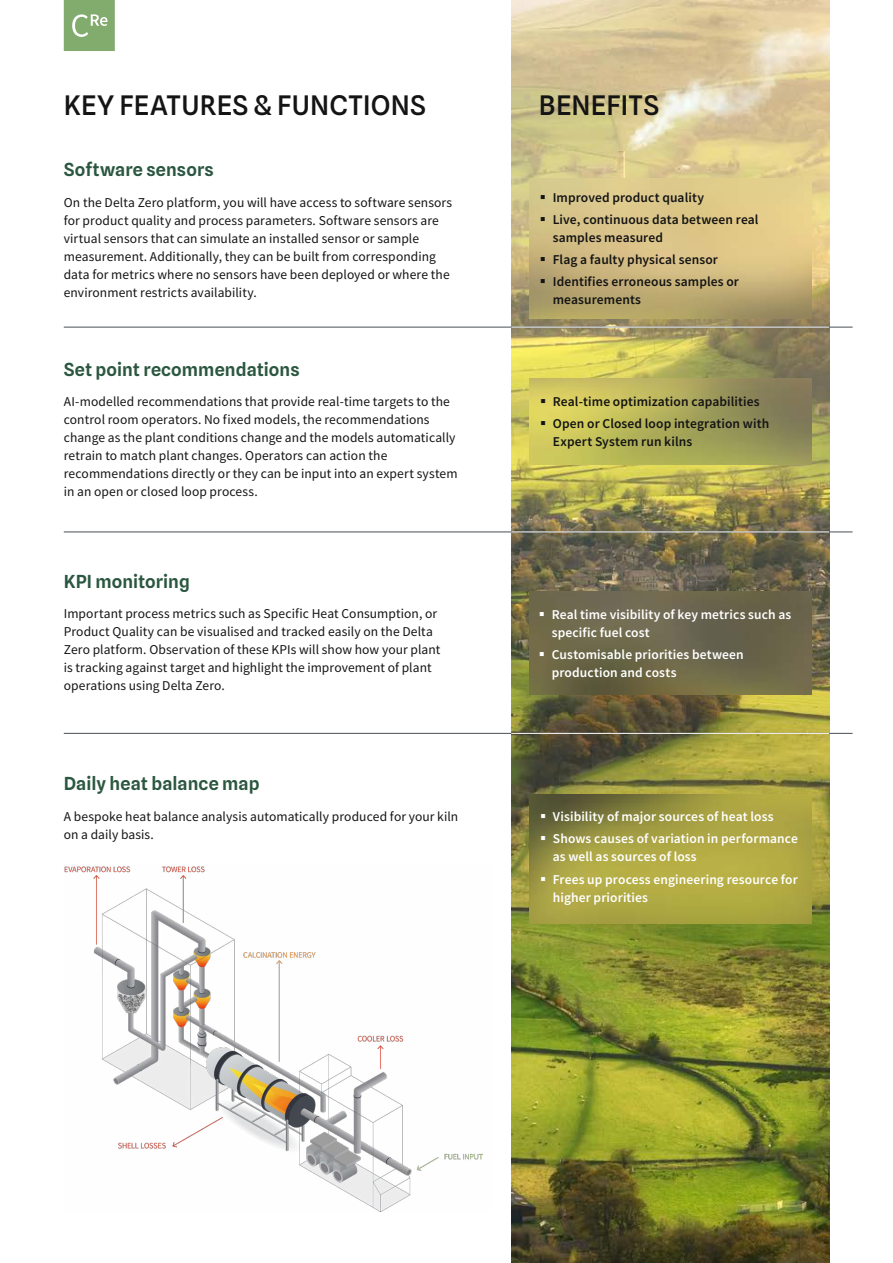
<style>
.page{position:relative;width:893px;height:1263px;background:#fff}
.page>*{position:absolute;margin:0;border:0;box-sizing:border-box;transform-origin:0 0}
.t1{font:500 27px "Spline Sans";letter-spacing:.005em;color:#141414}
.t2{font:600 18px "Spline Sans";letter-spacing:.005em;color:#2b5740}
.t3{font:13.5px/18px "Mada";letter-spacing:.005em;color:#141414}
.t4{font:600 13.5px/18px "Mada";letter-spacing:.01em;color:#fff}
.t5{font:600 13.5px/22.2px "Mada";letter-spacing:.01em;color:#141414}
</style>
<div class="page">
<img style="left:511px;top:0;width:318px;height:1263px">
<img style="left:529px;top:591px;width:282px;height:103px">
<hr style="left:64px;top:327px;width:789px;height:1px;background:#4a4f54">
<hr style="left:64px;top:733px;width:789px;height:1px;background:#4a4f54">
<hr style="left:64px;top:531px;width:789px;height:1px;background:#4a4f54">
<img style="left:529px;top:795px;width:282px;height:129px">
<img style="left:529px;top:378px;width:282px;height:87px">
<img style="left:529px;top:179px;width:282px;height:139px">
<svg style="left:64px;top:0;width:51px;height:51px;background:#8bb179"></svg>
<img style="left:64px;top:866px;width:419px;height:346px">
<hr style="left:511px;top:327px;width:318px;height:1px;background:#fff">
<hr style="left:511px;top:733px;width:318px;height:1px;background:#fff">
<hr style="left:511px;top:531px;width:318px;height:1px;background:#fff">
<svg style="left:540px;top:612px;width:4px;height:4px"></svg>
<svg style="left:540px;top:652px;width:4px;height:4px"></svg>
<svg style="left:541px;top:195px;width:4px;height:4px"></svg>
<svg style="left:541px;top:217px;width:4px;height:4px"></svg>
<svg style="left:541px;top:257px;width:4px;height:4px"></svg>
<svg style="left:541px;top:279px;width:4px;height:4px"></svg>
<svg style="left:541px;top:814px;width:4px;height:4px"></svg>
<svg style="left:541px;top:836px;width:4px;height:4px"></svg>
<svg style="left:541px;top:877px;width:4px;height:4px"></svg>
<svg style="left:541px;top:399px;width:4px;height:4px"></svg>
<svg style="left:541px;top:421px;width:4px;height:4px"></svg>
<h1 class="t1" style="left:64px;top:89px;width:363px">KEY FEATURES &amp; FUNCTIONS</h1>
<h1 class="t1" style="left:539px;top:89px;width:121px">BENEFITS</h1>
<h2 class="t2" style="left:64px;top:158px;width:152px">Software sensors</h2>
<p class="t3" style="left:64px;top:194px;width:390px">On the Delta Zero platform, you will have access to software sensors for product quality and process parameters. Software sensors are virtual sensors that can simulate an installed sensor or sample measurement. Additionally, they can be built from corresponding data for metrics where no sensors have been deployed or where the environment restricts availability.</p>
<p class="t5" style="left:553px;top:187px;width:207px">Improved product quality<br>Live, continuous data between real</p>
<p class="t5" style="left:553px;top:227px;width:188px">samples measured<br>Flag a faulty physical sensor<br>Identifies erroneous samples or</p>
<p class="t5" style="left:553px;top:289px;width:90px">measurements</p>
<h2 class="t2" style="left:64px;top:358px;width:237px">Set point recommendations</h2>
<p class="t3" style="left:64px;top:393px;width:395px">AI-modelled recommendations that provide real-time targets to the control room operators. No fixed models, the recommendations change as the plant conditions change and the models automatically retrain to match plant changes. Operators can action the recommendations directly or they can be input into an expert system in an open or closed loop process.</p>
<h2 class="t2" style="left:64px;top:570px;width:127px">KPI monitoring</h2>
<p class="t3" style="left:64px;top:605px;width:378px">Important process metrics such as Specific Heat Consumption, or Product Quality can be visualised and tracked easily on the Delta Zero platform. Observation of these KPIs will show how your plant is tracking against target and highlight the improvement of plant operations using Delta Zero.</p>
<h2 class="t2" style="left:64px;top:772px;width:197px">Daily heat balance map</h2>
<p class="t3" style="left:64px;top:808px;width:396px">A bespoke heat balance analysis automatically produced for your kiln on a daily basis.</p>
<p class="t5" style="left:553px;top:391px;width:218px">Real-time optimization capabilities<br>Open or Closed loop integration with</p>
<p class="t5" style="left:553px;top:431px;width:141px">Expert System run kilns</p>
<p class="t4" style="left:552px;top:606px;width:241px">Real time visibility of key metrics such as specific fuel cost</p>
<p class="t4" style="left:552px;top:646px;width:194px">Customisable priorities between production and costs</p>
<p class="t4" style="left:553px;top:806px;width:247px;line-height:22.2px">Visibility of major sources of heat loss<br>Shows causes of variation in performance</p>
<p class="t4" style="left:553px;top:846px;width:246px;line-height:22.2px">as well as sources of loss<br>Frees up process engineering resource for</p>
<p class="t4" style="left:553px;top:889px;width:97px">higher priorities</p>
</div>
